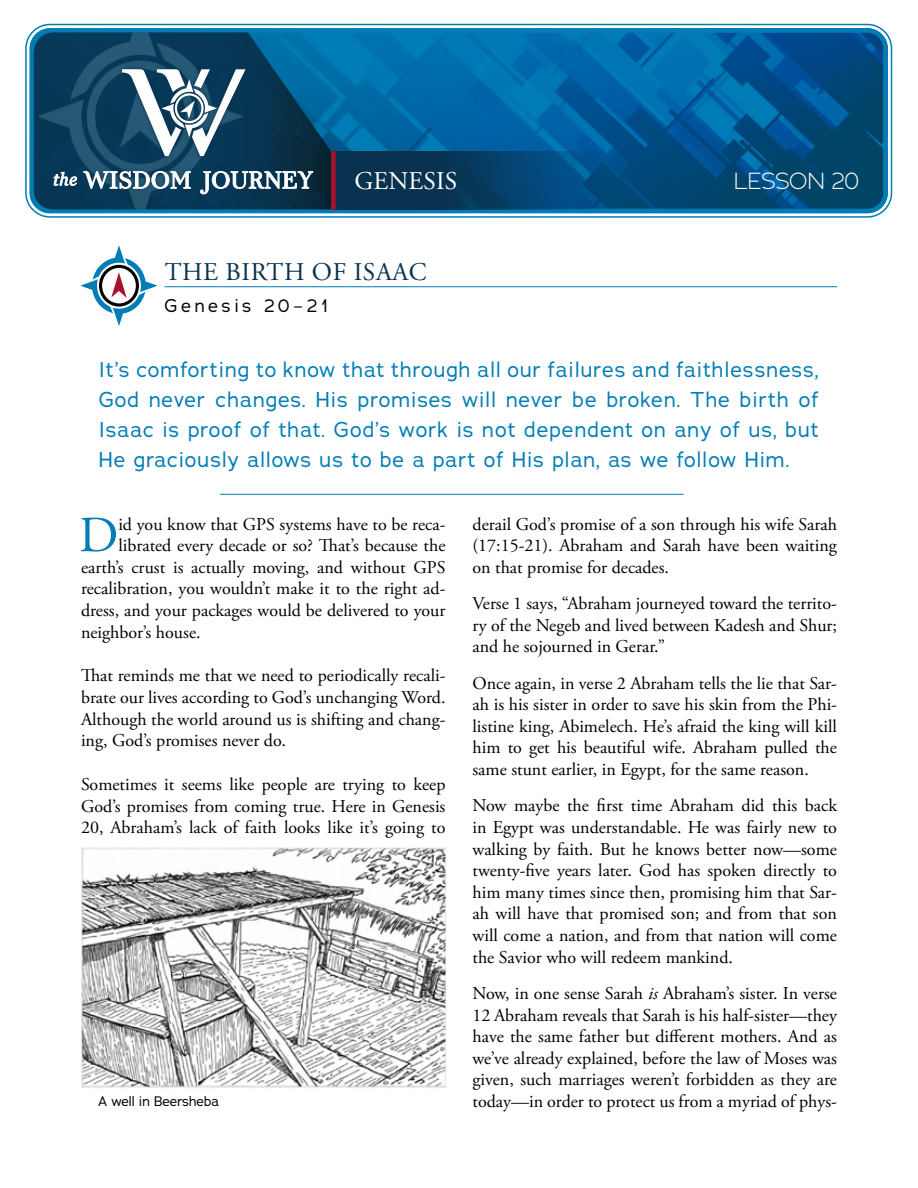
<style>
.page{position:relative;width:918px;height:1188px;background:#fff}
.page>*{position:absolute;margin:0;border:0;box-sizing:border-box;transform-origin:0 0}
.t1{font:50.55px "Adobe Garamond Pro";color:#007db7}
.t2{font:25.5px "Adobe Garamond Pro";letter-spacing:.025em;color:#093250}
.t3{font:25.5px "Adobe Garamond Pro";letter-spacing:.005em;color:#fff}
.t4{font:300 23.25px "Adrianna";letter-spacing:.005em;color:#fff}
.t5{font:21px/30px "Adrianna";letter-spacing:.05em;color:#007db7;text-align:justify}
.t6{font:18px/21.6px "Adobe Garamond Pro";color:#000;text-align:justify}
.t7{font:18px "Adrianna";letter-spacing:.2em;color:#000}
.t8{font:13.5px "Adrianna";color:#000}
.s1{font-style:italic}
</style>
<div class="page">
<hr style="left:165px;top:286px;width:672px;height:1px;background:#007db7">
<hr style="left:220px;top:494px;width:464px;height:1px;background:#007db7">
<svg style="left:80px;top:245px;width:78px;height:81px"></svg>
<img style="left:81px;top:847px;width:365px;height:241px">
<img style="left:30px;top:28px;width:858px;height:185px">
<div style="left:25px;top:24px;width:867px;height:194px;border:2px solid #007db7;border-radius:24px"></div>
<div style="left:30px;top:28px;width:858px;height:185px;border:4px solid #007db7;border-radius:18px"></div>
<svg style="left:336px;top:151px;width:513px;height:59px;background:#03436e"></svg>
<svg style="left:34px;top:32px;width:297px;height:178px;background:#04537d"></svg>
<img style="left:38px;top:32px;width:206px;height:178px">
<div style="left:50px;top:65px;width:267px;height:133px;background:#07314e;opacity:.78"></div>
<svg style="left:54px;top:172px;width:23px;height:14px"></svg>
<svg style="left:83px;top:171px;width:108px;height:18px"></svg>
<svg style="left:200px;top:171px;width:113px;height:23px"></svg>
<svg style="left:122px;top:69px;width:124px;height:87px"></svg>
<div style="left:331px;top:151px;width:5px;height:59px;background:#a91029"></div>
<h2 class="t3" style="left:354px;top:165px;width:104px">GENESIS</h2>
<p class="t4" style="left:735px;top:166px;width:126px">LESSON 20</p>
<h2 class="t2" style="left:165px;top:257px;width:263px">THE BIRTH OF ISAAC</h2>
<p class="t7" style="left:165px;top:294px;width:165px">Genesis 20–21</p>
<p class="t5" style="left:99px;top:354px;width:721px">It’s comforting to know that through all our failures and faithlessness, God never changes. His promises will never be broken. The birth of Isaac is proof of that. God’s work is not dependent on any of us, but He graciously allows us to be a part of His plan, as we follow Him.</p>
<h1 class="t1" style="left:79px;top:505px;width:41px">D</h1>
<p class="t6" style="left:118px;top:514px;width:329px">id you know that GPS systems have to be reca-</p>
<p class="t6" style="left:118px;top:535px;width:329px">librated every decade or so? That’s because the</p>
<p class="t6" style="left:81px;top:557px;width:366px">earth’s crust is actually moving, and without GPS</p>
<p class="t6" style="left:81px;top:578px;width:366px">recalibration, you wouldn’t make it to the right ad-</p>
<p class="t6" style="left:81px;top:600px;width:366px">dress, and your packages would be delivered to your</p>
<p class="t6" style="left:81px;top:622px;width:121px">neighbor’s house.</p>
<p class="t6" style="left:81px;top:666px;width:366px">That reminds me that we need to periodically recali&shy;brate our lives according to God’s unchanging Word.<br>Although the world around us is shifting and chang&shy;ing, God’s promises never do.</p>
<p class="t6" style="left:81px;top:774px;width:366px">Sometimes it seems like people are trying to keep God’s promises from coming true. Here in Genesis 20, Abraham’s lack of faith looks like it’s going to</p>
<p class="t8" style="left:98px;top:1092px;width:122px">A well in Beersheba</p>
<p class="t6" style="left:473px;top:514px;width:366px">derail God’s promise of a son through his wife Sarah (17:15-21). Abraham and Sarah have been waiting on that promise for decades.</p>
<p class="t6" style="left:473px;top:593px;width:366px">Verse 1 says, “Abraham journeyed toward the territo&shy;ry of the Negeb and lived between Kadesh and Shur; and he sojourned in Gerar.”</p>
<p class="t6" style="left:473px;top:673px;width:366px">Once again, in verse 2 Abraham tells the lie that Sar&shy;ah is his sister in order to save his skin from the Phi&shy;listine king, Abimelech. He’s afraid the king will kill him to get his beautiful wife. Abraham pulled the same stunt earlier, in Egypt, for the same reason.</p>
<p class="t6" style="left:473px;top:796px;width:366px">Now maybe the first time Abraham did this back in Egypt was understandable. He was fairly new to walking by faith. But he knows better now—some twenty-five years later. God has spoken directly to him many times since then, promising him that Sar&shy;ah will have that promised son; and from that son will come a nation, and from that nation will come the Savior who will redeem mankind.</p>
<p class="t6" style="left:473px;top:983px;width:366px">Now, in one sense Sarah <span class="s1">is</span> Abraham’s sister. In verse 12 Abraham reveals that Sarah is his half-sister—they have the same father but different mothers. And as we’ve already explained, before the law of Moses was given, such marriages weren’t forbidden as they are today—in order to protect us from a myriad of phys-</p>
</div>
